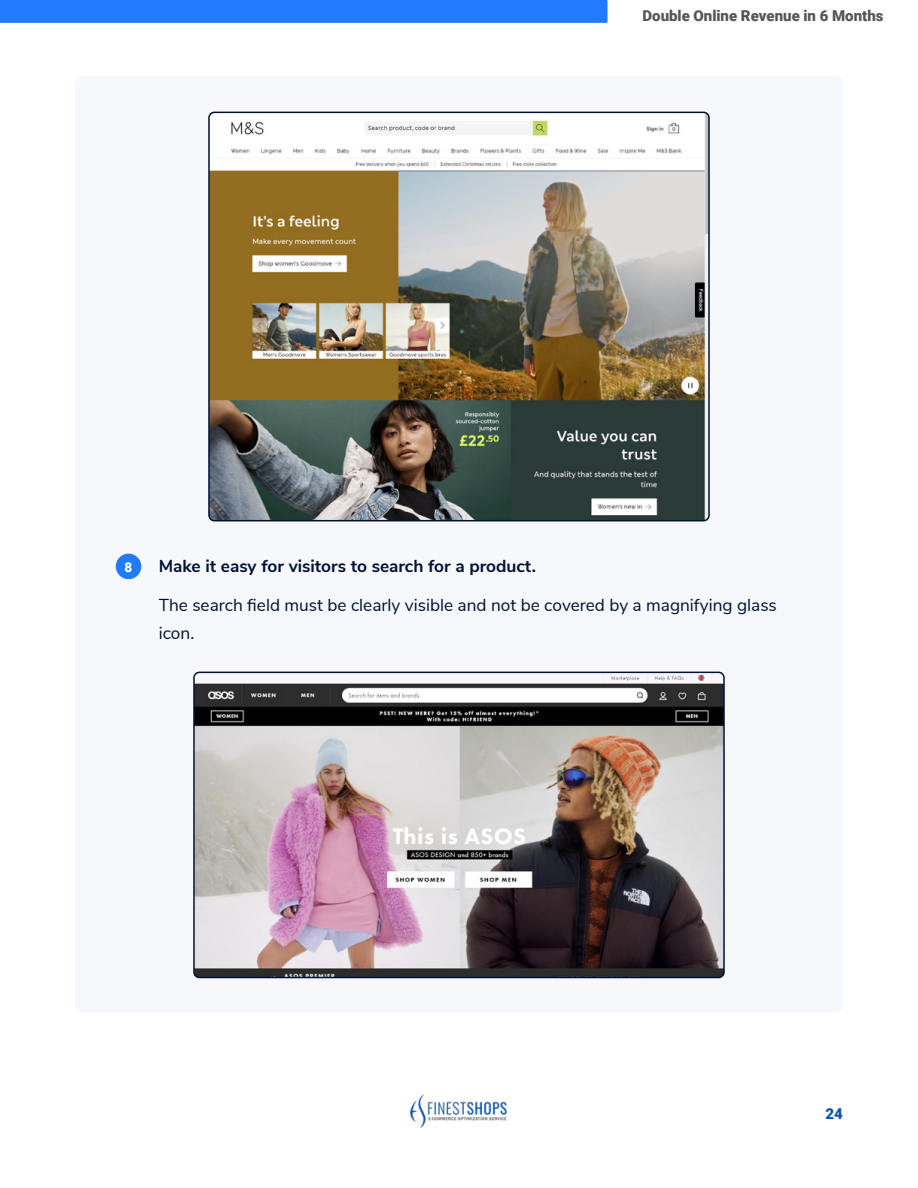
<style>
.page{position:relative;width:918px;height:1188px;background:#fff}
.page>*{position:absolute;margin:0;border:0;box-sizing:border-box;transform-origin:0 0}
.t1{font:17.25px/28.5px "Nunito Sans";color:#001134}
.t2{font:700 17.25px "Nunito Sans";color:#001134}
.t3{font:900 15px "Roboto";color:#555}
.t4{font:900 15px "Roboto";color:#0b54aa}
.t5{font:900 13.5px "Roboto";color:#fefefe}
</style>
<div class="page">
<div style="left:0;top:0;width:607px;height:23px;background:#217aff"></div>
<img style="left:409px;top:1094px;width:98px;height:34px">
<div style="left:75px;top:76px;width:768px;height:936px;background:#f7f8fb;border-radius:8px"></div>
<img style="left:209px;top:112px;width:500px;height:409px">
<div style="left:208px;top:112px;width:502px;height:409px;border:2px solid #001134;border-radius:5px"></div>
<div style="left:116px;top:554px;width:25px;height:25px;background:#217aff;border-radius:50%"></div>
<img style="left:194px;top:672px;width:530px;height:306px">
<div style="left:193px;top:672px;width:532px;height:306px;border:2px solid #001336;border-radius:5px"></div>
<p class="t3" style="left:643px;top:5px;width:242px">Double Online Revenue in 6 Months</p>
<p class="t5" style="left:124px;top:558px;width:9px">8</p>
<p class="t2" style="left:159px;top:553px;width:379px">Make it easy for visitors to search for a product.</p>
<p class="t1" style="left:159px;top:590px;width:620px">The search field must be clearly visible and not be covered by a magnifying glass icon.</p>
<p class="t4" style="left:826px;top:1103px;width:19px">24</p>
</div>
